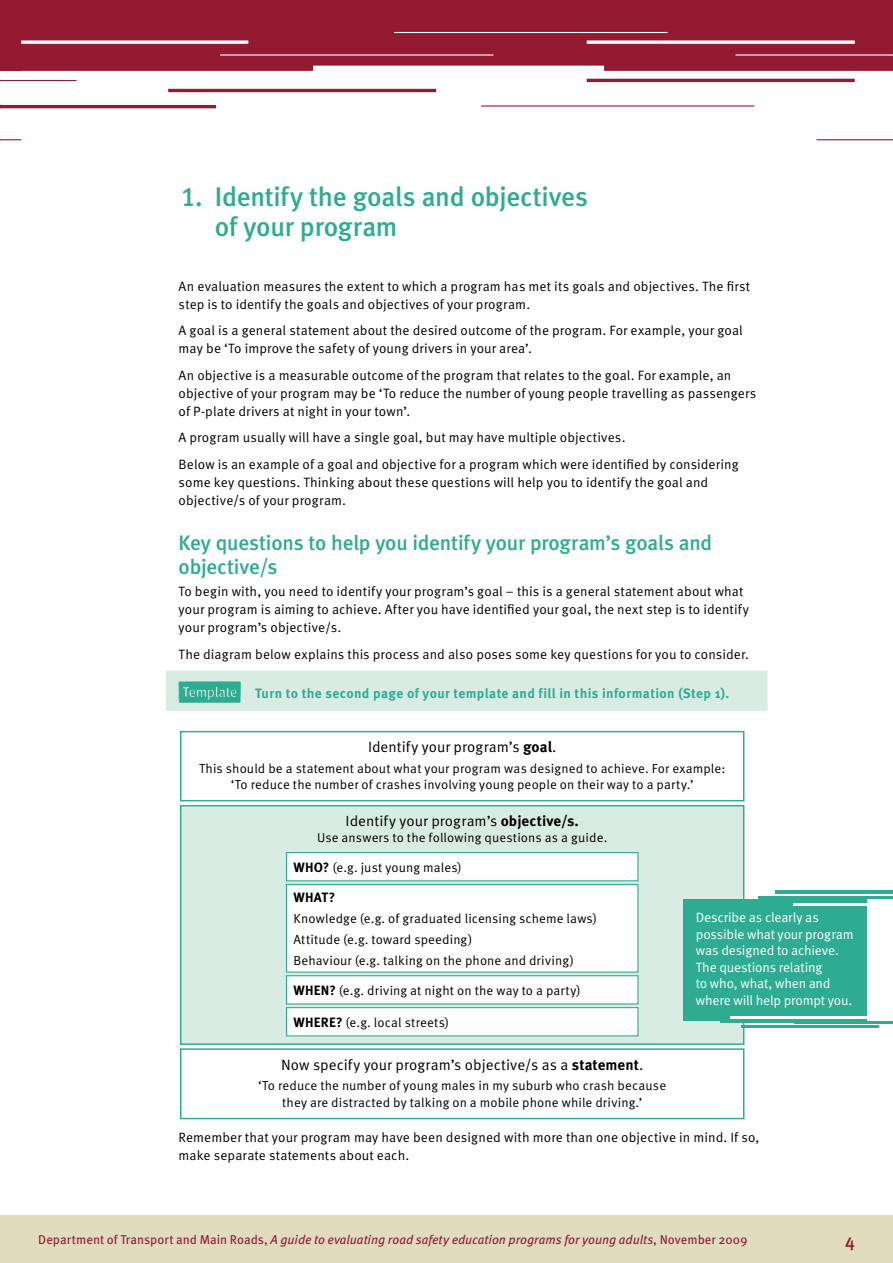
<style>
.page{position:relative;width:893px;height:1263px;background:#fff}
.page>*{position:absolute;margin:0;border:0;box-sizing:border-box;transform-origin:0 0}
.t1{font:27px/30px "Meta Medium CELF";letter-spacing:-.01em;color:#2eac92}
.t2{font:21px/24px "Meta Medium CELF";letter-spacing:-.01em;color:#2eac92}
.t3{font:18px "Meta Medium CE";color:#931a31}
.t4{font:15px "Meta OT";letter-spacing:.005em;color:#000}
.t5{font:14.7px "Meta OT";letter-spacing:.005em;color:#000}
.t6{font:13.5px/18px "Meta OT";letter-spacing:.01em;color:#000}
.t7{font:13.5px/16.5px "Meta OT";letter-spacing:-.015em;color:#fff}
.t8{font:700 13.5px "Meta OT";letter-spacing:.025em;color:#2eac92}
.t9{font:700 13.5px "Meta OT";color:#000}
.t10{font:13.05px/16.5px "Meta OT";letter-spacing:.01em;color:#000;text-align:center}
.t11{font:italic 12.75px "Meta OT";letter-spacing:-.005em;color:#931a31}
.t12{font:12.75px "Meta OT";letter-spacing:.01em;color:#000}
.s1{font-weight:700}
.s2{font-weight:700;font-size:13.5px}
.s3{font-style:normal}
</style>
<div class="page">
<div style="left:0;top:1215px;width:893px;height:48px;background:#e1dcbe"></div>
<svg style="left:0;top:0;width:893px;height:140px"></svg>
<div style="left:166px;top:670px;width:601px;height:41px;background:#d8ece4"></div>
<svg style="left:178px;top:681px;width:63px;height:22px"></svg>
<div style="left:180px;top:731px;width:564px;height:70px;border:2px solid #2eac92"></div>
<div style="left:181px;top:806px;width:563px;height:238px;background:#d8ece4"></div>
<div style="left:286px;top:852px;width:352px;height:29px;background:#fff"></div>
<div style="left:286px;top:852px;width:352px;height:29px;border:1px solid #2eac92"></div>
<div style="left:286px;top:884px;width:352px;height:88px;background:#fff"></div>
<div style="left:286px;top:884px;width:352px;height:89px;border:1px solid #2eac92"></div>
<div style="left:286px;top:976px;width:352px;height:28px;background:#fff"></div>
<div style="left:286px;top:975px;width:352px;height:29px;border:1px solid #2eac92"></div>
<div style="left:286px;top:1007px;width:352px;height:29px;background:#fff"></div>
<div style="left:286px;top:1007px;width:352px;height:29px;border:1px solid #2eac92"></div>
<div style="left:180px;top:805px;width:564px;height:240px;border:1px solid #2eac92"></div>
<div style="left:180px;top:1048px;width:564px;height:71px;border:2px solid #2eac92"></div>
<div style="left:683px;top:899px;width:184px;height:121px;background:#2eac92"></div>
<hr style="left:721px;top:1020px;width:137px;height:2px;background:#2eac92">
<hr style="left:730px;top:1016px;width:138px;height:2px;background:#fff">
<hr style="left:794px;top:904px;width:99px;height:2px;background:#fff">
<hr style="left:758px;top:896px;width:135px;height:2px;background:#2eac92">
<hr style="left:776px;top:890px;width:117px;height:4px;background:#2eac92">
<hr style="left:741px;top:1026px;width:137px;height:2px;background:#2eac92">
<hr style="left:794px;top:1021px;width:99px;height:2px;background:#2eac92">
<h1 class="t1" style="left:215px;top:182px;width:375px;text-indent:-34px">1. Identify the goals and objectives of your program</h1>
<p class="t6" style="left:179px;top:277px;width:573px">An evaluation measures the extent to which a program has met its goals and objectives. The first step is to identify the goals and objectives of your program.</p>
<p class="t6" style="left:179px;top:322px;width:566px">A goal is a general statement about the desired outcome of the program. For example, your goal may be ‘To improve the safety of young drivers in your area’.</p>
<p class="t6" style="left:179px;top:366px;width:579px">An objective is a measurable outcome of the program that relates to the goal. For example, an objective of your program may be ‘To reduce the number of young people travelling as passengers of P-plate drivers at night in your town’.</p>
<p class="t6" style="left:179px;top:425px;width:562px;line-height:26.5px">A program usually will have a single goal, but may have multiple objectives.<br>Below is an example of a goal and objective for a program which were identified by considering</p>
<p class="t6" style="left:179px;top:473px;width:531px">some key questions. Thinking about these questions will help you to identify the goal and objective/s of your program.</p>
<h2 class="t2" style="left:179px;top:531px;width:535px">Key questions to help you identify your program’s goals and objective/s</h2>
<p class="t6" style="left:179px;top:583px;width:572px">To begin with, you need to identify your program’s goal – this is a general statement about what your program is aiming to achieve. After you have identified your goal, the next step is to identify your program’s objective/s.</p>
<p class="t6" style="left:179px;top:645px;width:570px">The diagram below explains this process and also poses some key questions for you to consider.</p>
<p class="t8" style="left:255px;top:685px;width:476px">Turn to the second page of your template and fill in this information (Step 1).</p>
<p class="t4" style="left:368px;top:738px;width:188px">Identify your program’s <span class="s1">goal</span>.</p>
<p class="t10" style="left:199px;top:760px;width:528px">This should be a statement about what your program was designed to achieve. For example: ‘To reduce the number of crashes involving young people on their way to a party.’</p>
<p class="t5" style="left:346px;top:812px;width:235px">Identify your program’s <span class="s1">objective/s.</span></p>
<p class="t12" style="left:317px;top:830px;width:290px">Use answers to the following questions as a guide.</p>
<p class="t10" style="left:293px;top:859px;width:170px"><span class="s2">WHO?</span> (e.g. just young males)</p>
<p class="t9" style="left:293px;top:889px;width:43px">WHAT?</p>
<p class="t10" style="left:293px;top:908px;width:305px;line-height:20.7px;text-align:left">Knowledge (e.g. of graduated licensing scheme laws)<br>Attitude (e.g. toward speeding)<br>Behaviour (e.g. talking on the phone and driving)</p>
<p class="t10" style="left:293px;top:982px;width:289px"><span class="s2">WHEN?</span> (e.g. driving at night on the way to a party)</p>
<p class="t10" style="left:293px;top:1014px;width:157px"><span class="s2">WHERE?</span> (e.g. local streets)</p>
<p class="t4" style="left:281px;top:1055px;width:362px">Now specify your program’s objective/s as a <span class="s1">statement</span>.</p>
<p class="t10" style="left:258px;top:1078px;width:409px">‘To reduce the number of young males in my suburb who crash because they are distracted by talking on a mobile phone while driving.’</p>
<p class="t7" style="left:696px;top:909px;width:159px">Describe as clearly as possible what your program was designed to achieve.<br>The questions relating<br>to who, what, when and where will help prompt you.</p>
<p class="t6" style="left:179px;top:1128px;width:582px">Remember that your program may have been designed with more than one objective in mind. If so, make separate statements about each.</p>
<p class="t11" style="left:38px;top:1232px;width:711px"><span class="s3">Department of Transport and Main Roads,</span> A guide to evaluating road safety education programs for young adults<span class="s3">, November 2009</span></p>
<h3 class="t3" style="left:845px;top:1229px;width:11px">4</h3>
</div>
